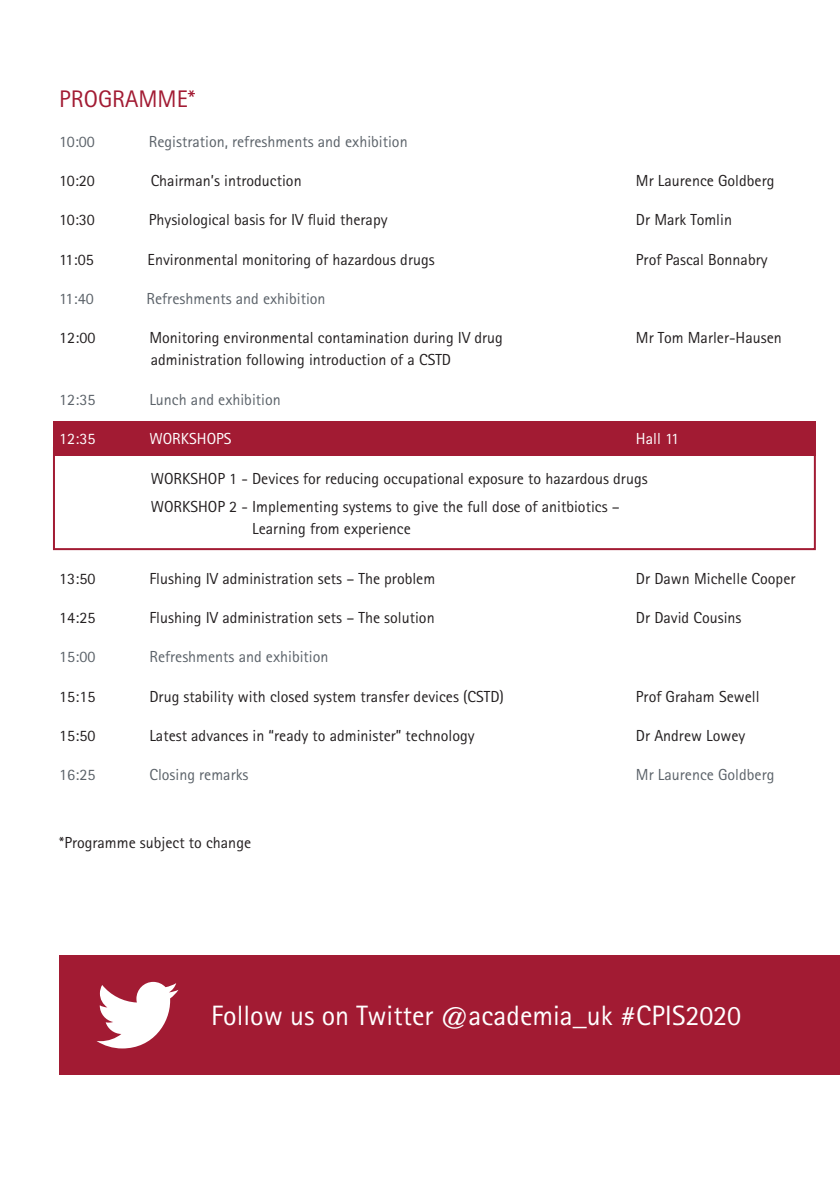
<style>
.page{position:relative;width:840px;height:1191px;background:#fff}
.page>*{position:absolute;margin:0;border:0;box-sizing:border-box;transform-origin:0 0}
.t1{font:28px "Rotis Sans Serif Pro";color:#fff}
.t2{font:24px "Rotis Sans Serif Pro";color:#a21b33}
.t3{font:16px/28px "Rotis Sans Serif Pro";color:#231f20}
.t4{font:16px "Rotis Sans Serif Pro";color:#5b6269}
.t5{font:16px "Rotis Sans Serif Pro";color:#fff}
</style>
<div class="page">
<div style="left:53px;top:446px;width:762px;height:104px;border:2px solid #a21b33"></div>
<div style="left:53px;top:421px;width:762px;height:34px;background:#a21b33"></div>
<div style="left:59px;top:955px;width:780px;height:119px;background:#a21b33"></div>
<svg style="left:97px;top:982px;width:81px;height:66px"></svg>
<h2 class="t2" style="left:59px;top:85px;width:138px">PROGRAMME*</h2>
<p class="t4" style="left:59px;top:132px;width:37px">10:00</p>
<p class="t4" style="left:149px;top:132px;width:260px">Registration, refreshments and exhibition</p>
<p class="t3" style="left:59px;top:167px;width:37px">10:20</p>
<p class="t3" style="left:151px;top:167px;width:152px">Chairman’s introduction</p>
<p class="t3" style="left:635px;top:167px;width:140px">Mr Laurence Goldberg</p>
<p class="t3" style="left:59px;top:206px;width:37px">10:30</p>
<p class="t3" style="left:149px;top:206px;width:240px">Physiological basis for IV fluid therapy</p>
<p class="t3" style="left:635px;top:206px;width:97px">Dr Mark Tomlin</p>
<p class="t3" style="left:59px;top:245px;width:36px">11:05</p>
<p class="t3" style="left:147px;top:245px;width:288px">Environmental monitoring of hazardous drugs</p>
<p class="t3" style="left:635px;top:245px;width:133px">Prof Pascal Bonnabry</p>
<p class="t4" style="left:59px;top:289px;width:36px">11:40</p>
<p class="t4" style="left:146px;top:289px;width:180px">Refreshments and exhibition</p>
<p class="t3" style="left:59px;top:324px;width:38px">12:00</p>
<p class="t3" style="left:149px;top:324px;width:355px">Monitoring environmental contamination during IV drug</p>
<p class="t3" style="left:635px;top:324px;width:147px">Mr Tom Marler-Hausen</p>
<p class="t3" style="left:151px;top:346px;width:302px">administration following introduction of a CSTD</p>
<p class="t4" style="left:59px;top:390px;width:38px">12:35</p>
<p class="t4" style="left:149px;top:390px;width:133px">Lunch and exhibition</p>
<p class="t5" style="left:59px;top:429px;width:38px">12:35</p>
<p class="t5" style="left:149px;top:429px;width:84px">WORKSHOPS</p>
<p class="t5" style="left:635px;top:429px;width:45px">Hall 11</p>
<p class="t3" style="left:151px;top:464px;width:498px">WORKSHOP 1 - Devices for reducing occupational exposure to hazardous drugs<br>WORKSHOP 2 - Implementing systems to give the full dose of anitbiotics –</p>
<p class="t3" style="left:252px;top:514px;width:160px">Learning from experience</p>
<p class="t3" style="left:59px;top:564px;width:38px">13:50</p>
<p class="t3" style="left:149px;top:564px;width:287px">Flushing IV administration sets – The problem</p>
<p class="t3" style="left:635px;top:564px;width:161px">Dr Dawn Michelle Cooper</p>
<p class="t3" style="left:59px;top:603px;width:38px">14:25</p>
<p class="t3" style="left:149px;top:603px;width:286px">Flushing IV administration sets – The solution</p>
<p class="t3" style="left:635px;top:603px;width:107px">Dr David Cousins</p>
<p class="t4" style="left:59px;top:647px;width:38px">15:00</p>
<p class="t4" style="left:149px;top:647px;width:180px">Refreshments and exhibition</p>
<p class="t3" style="left:59px;top:682px;width:38px">15:15</p>
<p class="t3" style="left:149px;top:682px;width:356px">Drug stability with closed system transfer devices (CSTD)</p>
<p class="t3" style="left:635px;top:682px;width:125px">Prof Graham Sewell</p>
<p class="t3" style="left:59px;top:721px;width:38px">15:50</p>
<p class="t3" style="left:149px;top:721px;width:326px">Latest advances in “ready to administer” technology</p>
<p class="t3" style="left:635px;top:721px;width:111px">Dr Andrew Lowey</p>
<p class="t4" style="left:59px;top:765px;width:38px">16:25</p>
<p class="t4" style="left:149px;top:765px;width:100px">Closing remarks</p>
<p class="t4" style="left:635px;top:765px;width:140px">Mr Laurence Goldberg</p>
<p class="t3" style="left:59px;top:828px;width:193px">*Programme subject to change</p>
<h1 class="t1" style="left:211px;top:998px;width:531px">Follow us on Twitter @academia_uk #CPIS2020</h1>
</div>
